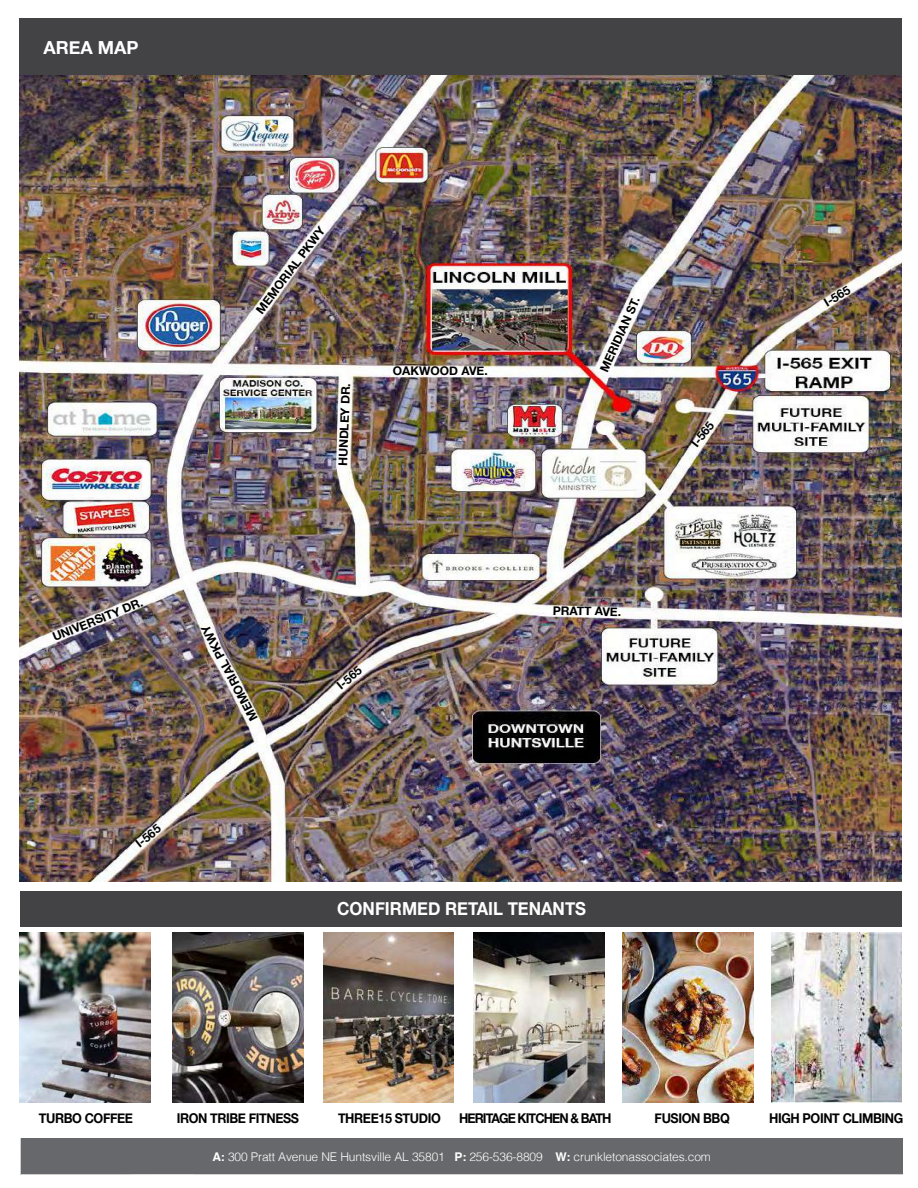
<style>
.page{position:relative;width:918px;height:1188px;background:#fff}
.page>*{position:absolute;margin:0;border:0;box-sizing:border-box;transform-origin:0 0}
.t1{font:700 18px "Helvetica Neue";color:#fff;scale:.93 1}
.t2{font:700 18px "Helvetica Neue";color:#fff}
.t3{font:700 13.5px "Helvetica Neue";letter-spacing:-.03em;color:#000;scale:.93 1}
.t4{font:700 13.5px "Helvetica Neue";letter-spacing:-.07em;color:#000;scale:.93 1}
.t5{font:700 12px "Helvetica Neue";color:#000}
.t6{font:300 12px "Helvetica";letter-spacing:-.01em;color:#fff}
.s1{font-weight:700}
</style>
<div class="page">
<div style="left:20px;top:18px;width:882px;height:58px;background:#434345"></div>
<img style="left:20px;top:76px;width:882px;height:806px">
<div style="left:21px;top:1138px;width:882px;height:36px;background:#67686b"></div>
<div style="left:20px;top:891px;width:882px;height:36px;background:#434345"></div>
<img style="left:20px;top:933px;width:131px;height:169px">
<img style="left:173px;top:933px;width:130px;height:169px">
<img style="left:473px;top:933px;width:131px;height:169px">
<img style="left:323px;top:933px;width:131px;height:169px">
<img style="left:622px;top:933px;width:131px;height:169px">
<img style="left:771px;top:933px;width:131px;height:169px">
<h1 class="t2" style="left:43px;top:36px;width:96px">AREA MAP</h1>
<p class="t5" style="left:253px;top:308px;width:107px;rotate:-53deg">MEMORIAL PKWY</p>
<p class="t5" style="left:336px;top:466px;width:84px;rotate:-88deg">HUNDLEY DR.</p>
<p class="t5" style="left:393px;top:364px;width:96px">OAKWOOD AVE.</p>
<p class="t5" style="left:597px;top:369px;width:82px;rotate:-66deg">MERIDIAN ST.</p>
<p class="t5" style="left:688px;top:441px;width:30px;rotate:-52deg">I-565</p>
<p class="t5" style="left:50px;top:631px;width:98px;rotate:-22deg">UNIVERSITY DR.</p>
<p class="t5" style="left:248px;top:723px;width:107px;rotate:-118deg">MEMORIAL PKWY</p>
<p class="t5" style="left:132px;top:839px;width:30px;rotate:-39deg">I-565</p>
<p class="t5" style="left:334px;top:681px;width:30px;rotate:-40deg">I-565</p>
<p class="t5" style="left:553px;top:603px;width:70px;rotate:1deg">PRATT AVE.</p>
<h1 class="t1" style="left:337px;top:898px;width:269px">CONFIRMED RETAIL TENANTS</h1>
<p class="t5" style="left:821px;top:297px;width:30px;rotate:-31deg">I-565</p>
<p class="t3" style="left:39px;top:1110px;width:103px">TURBO COFFEE</p>
<p class="t3" style="left:177px;top:1110px;width:133px">IRON TRIBE FITNESS</p>
<p class="t3" style="left:338px;top:1110px;width:112px">THREE15 STUDIO</p>
<p class="t4" style="left:459px;top:1110px;width:165px">HERITAGE KITCHEN &amp; BATH</p>
<p class="t3" style="left:655px;top:1110px;width:82px">FUSION BBQ</p>
<p class="t3" style="left:769px;top:1110px;width:146px">HIGH POINT CLIMBING</p>
<p class="t6" style="left:212px;top:1152px;width:500px"><span class="s1">A:</span> 300 Pratt Avenue NE Huntsville AL 35801 <span class="s1">P:</span> 256-536-8809 <span class="s1">W:</span> crunkletonassociates.com</p>
</div>
